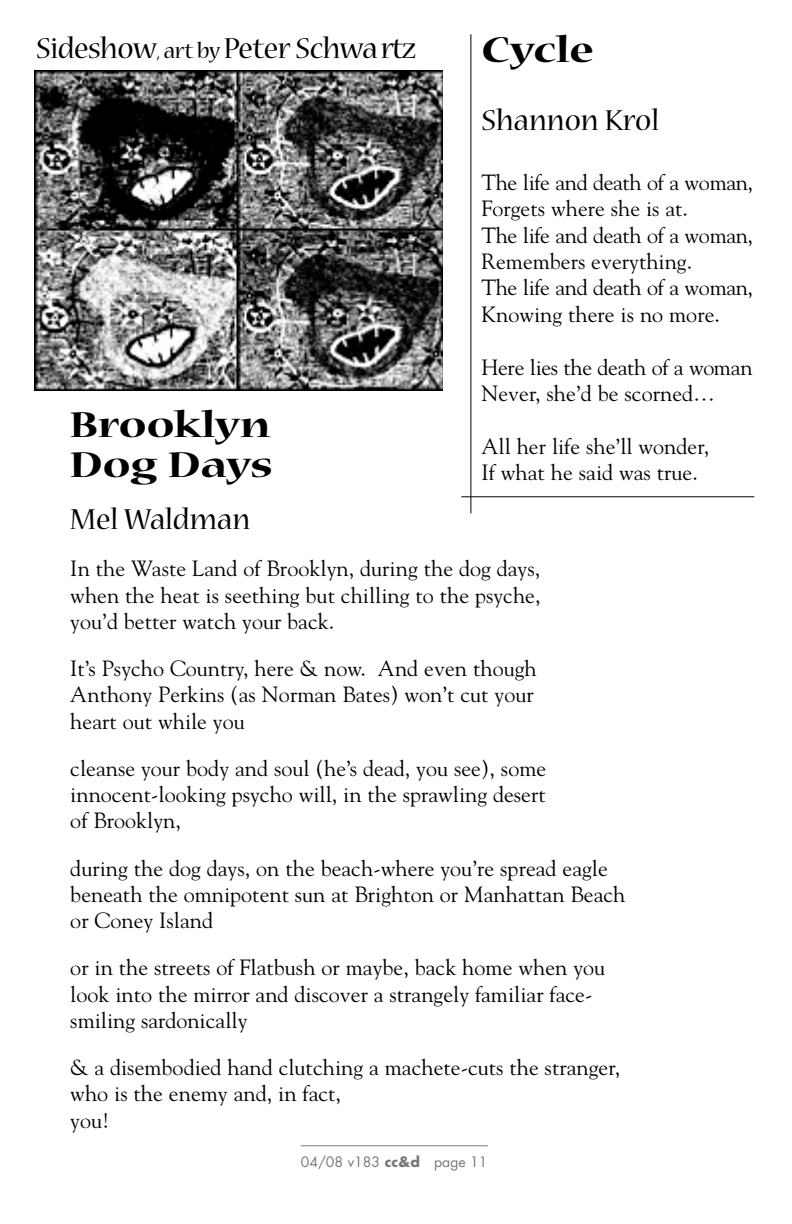
<style>
.page{position:relative;width:792px;height:1224px;background:#fff}
.page>*{position:absolute;margin:0;border:0;box-sizing:border-box;transform-origin:0 0}
.t1{font:700 expanded 40px/39.8px "Nueva";color:#000}
.t2{font:32px "Nueva";letter-spacing:-.005em;color:#000}
.t3{font:22px/26.4px "Goudy";color:#000}
.t4{font:14px "Futura";color:#797979}
.s1{font-size:24px}
.s2{font-weight:700}
</style>
<div class="page">
<hr style="left:301px;top:1145px;width:187px;height:1px;background:#797979">
<hr style="left:471px;top:34px;width:1px;height:479px;background:#000">
<hr style="left:461px;top:496px;width:293px;height:1px;background:#000">
<img style="left:34px;top:70px;width:409px;height:320px">
<h2 class="t2" style="left:36px;top:34px;width:382px">S idesh ow<span class="s1">, a rt by</span> Pet e r Schwa rtz</h2>
<h1 class="t1" style="left:481px;top:32px;width:114px">Cycle</h1>
<h2 class="t2" style="left:481px;top:106px;width:179px">Shannon Krol</h2>
<p class="t3" style="left:481px;top:171px;width:273px">The life and death of a woman,<br>Forgets where she is at.<br>The life and death of a woman,<br>Remembers everything.<br>The life and death of a woman,<br>Knowing there is no more.</p>
<p class="t3" style="left:481px;top:356px;width:273px">H e re lies the death of a woman<br>Never, she’d be scorned…</p>
<p class="t3" style="left:481px;top:435px;width:229px">All her life she’ll wonder,<br>If what he said was true.</p>
<h1 class="t1" style="left:70px;top:407px;width:204px">Brooklyn<br>Dog Days</h1>
<h2 class="t2" style="left:70px;top:505px;width:181px">Mel Waldman</h2>
<p class="t3" style="left:70px;top:558px;width:472px;text-align:justify">In the Waste Land of Brooklyn, during the dog days, when the heat is seething but chilling to the psyche, you’d better watch your back.</p>
<p class="t3" style="left:70px;top:657px;width:468px">It’s Psycho Country, here &amp; now. And even though<br>Anthony Perkins (as Norman Bates) won’t cut your heart out while you</p>
<p class="t3" style="left:70px;top:757px;width:477px;text-align:justify">cleanse your body and soul (he’s dead, you see), some innocent-looking psycho will, in the sprawling desert of Brooklyn,</p>
<p class="t3" style="left:70px;top:857px;width:557px">during the dog days, on the beach-where you’re spread eagle beneath the omnipotent sun at Brighton or Manhattan Beach or Coney Island</p>
<p class="t3" style="left:70px;top:956px;width:536px">or in the streets of Flatbush or maybe, back home when you look into the mirror and discover a strangely familiar face&shy;smiling sardonically</p>
<p class="t3" style="left:70px;top:1056px;width:552px">&amp; a disembodied hand clutching a machete-cuts the stranger, who is the enemy and, in fact,<br>you!</p>
<p class="t4" style="left:301px;top:1157px;width:188px">04/08 v183 <span class="s2">cc&amp;d</span> page 11</p>
</div>
